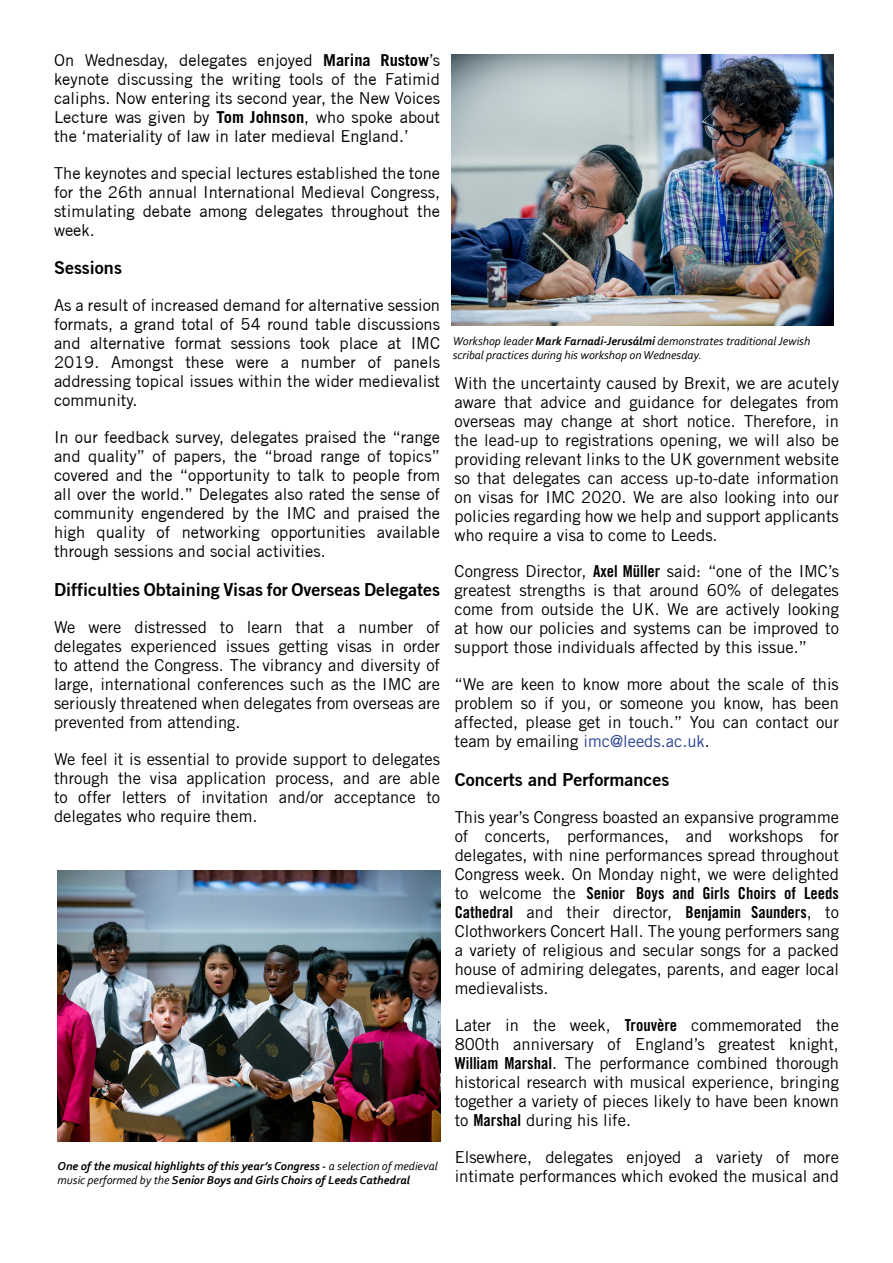
<style>
.page{position:relative;width:893px;height:1263px;background:#fff}
.page>*{position:absolute;margin:0;border:0;box-sizing:border-box;transform-origin:0 0}
.t1{font:700 18px "Trade Gothic No.2";color:#000}
.t2{font:16.5px/18.9px "Trade Gothic LT Std";color:#000;text-align:justify}
.t3{font:16.5px/18.9px "Trade Gothic";color:#000;text-align:justify}
.t4{font:16.5px/18.9px "Trade Gothic LT Std Bd Cn 20";color:#000}
.t5{font:italic 700 12px/14.4px "Corbel";color:#000}
.t6{font:italic 12px/14.4px "Corbel";color:#000}
.s1{font-weight:700}
.s2{font-weight:400}
.s3{font-family:"Trade Gothic LT Std Bd Cn 20"}
.s4{color:#25408f}
.s5{font-family:"Trade Gothic LT Std"}
</style>
<div class="page">
<img style="left:58px;top:870px;width:382px;height:271px">
<img style="left:451px;top:54px;width:382px;height:271px">
<p class="t3" style="left:54px;top:50px;width:388px">On Wednesday, delegates enjoyed <span class="s1">Marina Rustow</span>’s keynote discussing the writing tools of the Fatimid caliphs. Now entering its second year, the New Voices Lecture was given by <span class="s1">Tom Johnson</span>, who spoke about the ‘materiality of law in later medieval England.’</p>
<p class="t3" style="left:54px;top:163px;width:388px">The keynotes and special lectures established the tone for the 26th annual International Medieval Congress, stimulating debate among delegates throughout the week.</p>
<p class="t1" style="left:54px;top:257px;width:69px">Sessions</p>
<p class="t3" style="left:54px;top:296px;width:388px">As a result of increased demand for alternative session formats, a grand total of 54 round table discussions and alternative format sessions took place at IMC 2019. Amongst these were a number of panels addressing topical issues within the wider medievalist community.</p>
<p class="t3" style="left:54px;top:428px;width:388px">In our feedback survey, delegates praised the “range and quality” of papers, the “broad range of topics” covered and the “opportunity to talk to people from all over the world.” Delegates also rated the sense of community engendered by the IMC and praised the high quality of networking opportunities available through sessions and social activities.</p>
<p class="t1" style="left:54px;top:578px;width:388px">Difficulties Obtaining Visas for Overseas Delegates</p>
<p class="t2" style="left:54px;top:617px;width:388px">We were distressed to learn that a number of delegates experienced issues getting visas in order to attend the Congress. The vibrancy and diversity of large, international conferences such as the IMC are seriously threatened when delegates from overseas are prevented from attending.</p>
<p class="t2" style="left:54px;top:749px;width:388px">We feel it is essential to provide support to delegates through the visa application process, and are able to offer letters of invitation and/or acceptance to delegates who require them.</p>
<p class="t5" style="left:58px;top:1158px;width:382px">One of the musical highlights of this year’s Congress - <span class="s2">a selection of medieval music performed by the</span> Senior Boys and Girls Choirs of Leeds Cathedral</p>
<p class="t6" style="left:453px;top:333px;width:359px">Workshop leader <span class="s1">Mark Farnadi-Jerusálmi</span> demonstrates traditional Jewish scribal practices during his workshop on Wednesday.</p>
<p class="t2" style="left:455px;top:373px;width:386px">With the uncertainty caused by Brexit, we are acutely aware that advice and guidance for delegates from overseas may change at short notice. Therefore, in the lead-up to registrations opening, we will also be providing relevant links to the UK government website so that delegates can access up-to-date information on visas for IMC 2020. We are also looking into our policies regarding how we help and support applicants who require a visa to come to Leeds.</p>
<p class="t2" style="left:455px;top:562px;width:386px">Congress Director, <span class="s3">Axel Müller</span> said: “one of the IMC’s greatest strengths is that around 60% of delegates come from outside the UK. We are actively looking at how our policies and systems can be improved to support those individuals affected by this issue.”</p>
<p class="t2" style="left:455px;top:675px;width:386px">“We are keen to know more about the scale of this problem so if you, or someone you know, has been affected, please get in touch.” You can contact our team by emailing <span class="s4">imc@leeds.ac.uk</span>.</p>
<p class="t1" style="left:455px;top:768px;width:216px">Concerts and Performances</p>
<p class="t2" style="left:455px;top:807px;width:386px">This year’s Congress boasted an expansive programme of concerts, performances, and workshops for delegates, with nine performances spread throughout Congress week. On Monday night, we were delighted</p>
<p class="t4" style="left:455px;top:883px;width:386px"><span class="s5">to welcome the</span> Senior Boys and Girls Choirs of Leeds<br>Cathedral <span class="s5">and their director,</span> Benjamin Saunders<span class="s5">, to</span></p>
<p class="t2" style="left:455px;top:921px;width:386px">Clothworkers Concert Hall. The young performers sang a variety of religious and secular songs for a packed house of admiring delegates, parents, and eager local medievalists.</p>
<p class="t2" style="left:455px;top:1015px;width:386px">Later in the week, <span class="s3">Trouvère</span> commemorated the 800th anniversary of England’s greatest knight, <span class="s3">William Marshal</span>. The performance combined thorough historical research with musical experience, bringing together a variety of pieces likely to have been known to <span class="s3">Marshal</span> during his life.</p>
<p class="t2" style="left:455px;top:1147px;width:386px">Elsewhere, delegates enjoyed a variety of more intimate performances which evoked the musical and</p>
</div>
